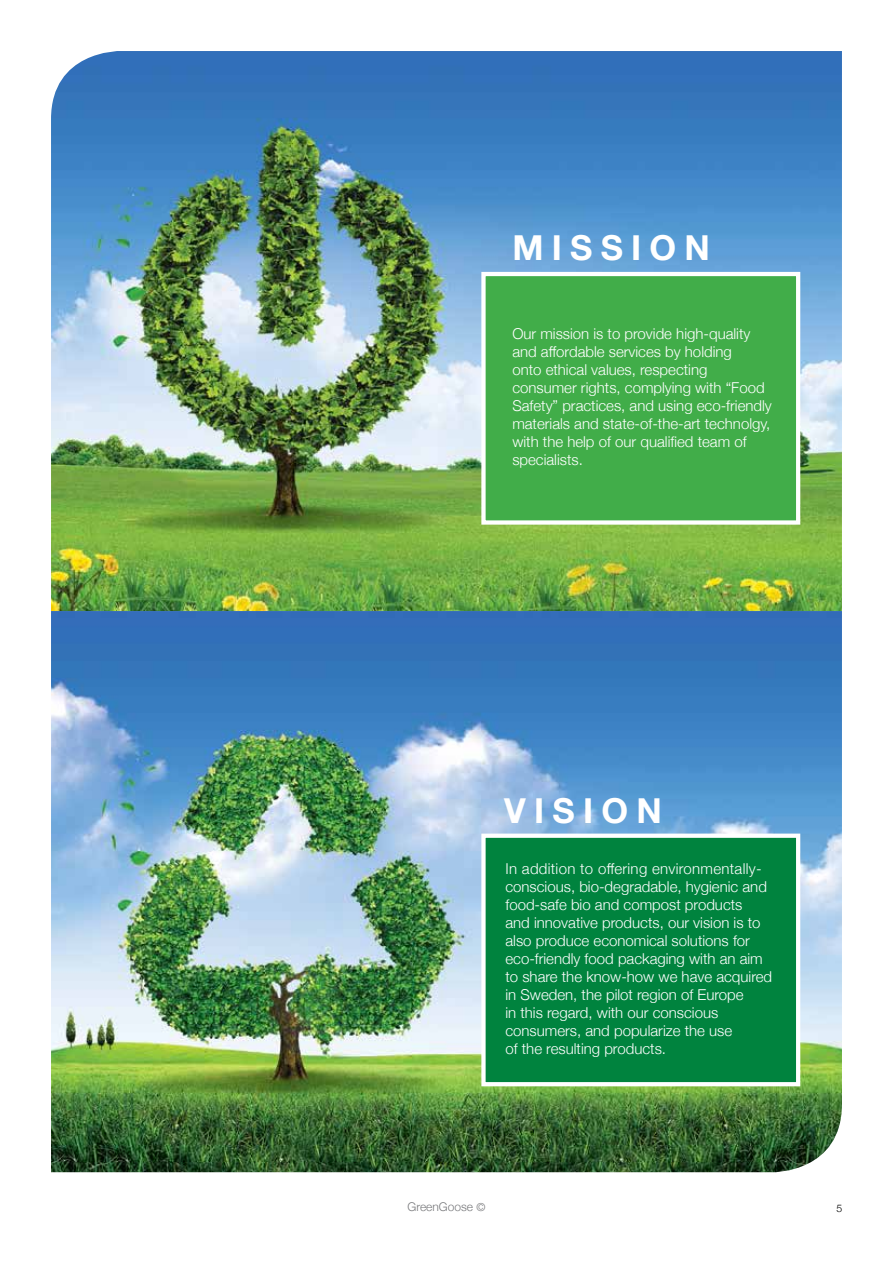
<style>
.page{position:relative;width:893px;height:1263px;background:#fff}
.page>*{position:absolute;margin:0;border:0;box-sizing:border-box;transform-origin:0 0}
.t1{font:700 34.35px "Helvetica Neue";letter-spacing:.24em;color:#fff}
.t2{font:300 15px/18px "Helvetica Neue";color:#fff}
.t3{font:300 12px "Helvetica Neue";color:#77787b}
.t4{font:300 10.5px "Helvetica Neue";color:#000}
.s1{font-size:11.25px}
</style>
<div class="page">
<img style="left:51px;top:51px;width:791px;height:1121px">
<div style="left:481px;top:833px;width:319px;height:253px;background:#00833e;border:4px solid #fff"></div>
<div style="left:481px;top:272px;width:319px;height:253px;background:#41ad49;border:4px solid #fff"></div>
<h1 class="t1" style="left:512px;top:221px;width:199px">MISSION</h1>
<p class="t2" style="left:512px;top:324px;width:261px">Our mission is to provide high-quality and affordable services by holding<br>onto ethical values, respecting consumer rights, complying with “Food Safety” practices, and using eco-friendly materials and state-of-the-art technolgy, with the help of our qualified team of specialists.</p>
<h1 class="t1" style="left:504px;top:784px;width:159px">VISION</h1>
<p class="t2" style="left:505px;top:858px;width:268px">In addition to offering environmentally&shy;conscious, bio-degradable, hygienic and food-safe bio and compost products<br>and innovative products, our vision is to also produce economical solutions for eco-friendly food packaging with an aim to share the know-how we have acquired in Sweden, the pilot region of Europe<br>in this regard, with our conscious consumers, and popularize the use<br>of the resulting products.</p>
<p class="t3" style="left:408px;top:1197px;width:79px">GreenGoose <span class="s1">©</span></p>
<p class="t4" style="left:837px;top:1200px;width:7px">5</p>
</div>
